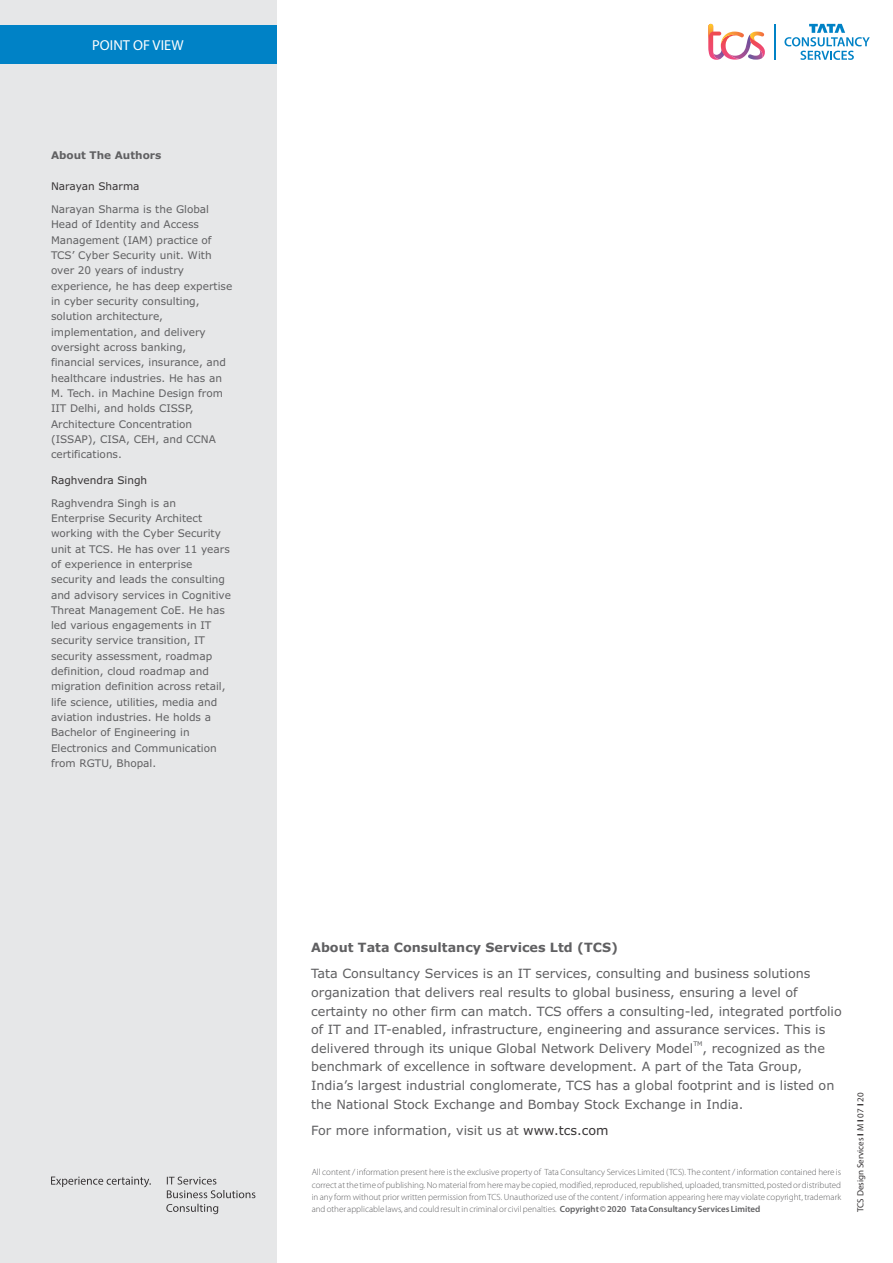
<style>
.page{position:relative;width:893px;height:1263px;background:#fff}
.page>*{position:absolute;margin:0;border:0;box-sizing:border-box;transform-origin:0 0}
.t1{font:14.4px "Myriad Pro";color:#fefefe}
.t2{font:12.75px/18.6px "Verdana";color:#606062}
.t3{font:700 12.75px "Verdana";color:#606062}
.t4{font:10.5px/15.3px "Verdana";color:#606062}
.t5{font:10.5px "Verdana";color:#373435}
.t6{font:700 10.5px "Verdana";color:#606062}
.t7{font:300 9px/12.3px "Myriad Pro";color:#606062;text-align:justify}
.t8{font:9px "Myriad Pro";color:#373435}
.t9{font:6.3px "Verdana";color:#606062}
.s1{color:#373435}
.s2{font-weight:600}
.s3{font-weight:700}
</style>
<div class="page">
<div style="left:0;top:0;width:277px;height:1262px;background:#e6e7e8"></div>
<svg style="left:51px;top:1176px;width:100px;height:11px"></svg>
<svg style="left:167px;top:1176px;width:49px;height:8px"></svg>
<svg style="left:167px;top:1190px;width:88px;height:8px"></svg>
<svg style="left:166px;top:1204px;width:52px;height:10px"></svg>
<svg style="left:784px;top:24px;width:86px;height:36px"></svg>
<hr style="left:774px;top:24px;width:1px;height:36px;background:#0082c6">
<svg style="left:708px;top:24px;width:57px;height:36px"></svg>
<div style="left:0;top:26px;width:277px;height:38px;background:#0082c6"></div>
<h1 class="t1" style="left:92px;top:39px;width:93px">POINT OF VIEW</h1>
<p class="t6" style="left:51px;top:151px;width:112px">About The Authors</p>
<p class="t5" style="left:51px;top:182px;width:90px">Narayan Sharma</p>
<p class="t4" style="left:51px;top:202px;width:183px">Narayan Sharma is the Global<br>Head of Identity and Access<br>Management (IAM) practice of<br>TCS’ Cyber Security unit. With over 20 years of industry experience, he has deep expertise in cyber security consulting, solution architecture, implementation, and delivery oversight across banking, financial services, insurance, and healthcare industries. He has an<br>M. Tech. in Machine Design from<br>IIT Delhi, and holds CISSP,<br>Architecture Concentration (ISSAP), CISA, CEH, and CCNA certifications.</p>
<p class="t5" style="left:51px;top:476px;width:98px">Raghvendra Singh</p>
<p class="t4" style="left:51px;top:496px;width:181px">Raghvendra Singh is an<br>Enterprise Security Architect working with the Cyber Security unit at TCS. He has over 11 years of experience in enterprise security and leads the consulting and advisory services in Cognitive<br>Threat Management CoE. He has led various engagements in IT security service transition, IT security assessment, roadmap definition, cloud roadmap and migration definition across retail, life science, utilities, media and aviation industries. He holds a<br>Bachelor of Engineering in<br>Electronics and Communication from RGTU, Bhopal.</p>
<p class="t3" style="left:311px;top:942px;width:308px">About Tata Consultancy Services Ltd (TCS)</p>
<p class="t2" style="left:311px;top:965px;width:532px">Tata Consultancy Services is an IT services, consulting and business solutions organization that delivers real results to global business, ensuring a level of certainty no other firm can match. TCS offers a consulting-led, integrated portfolio of IT and IT-enabled, infrastructure, engineering and assurance services. This is</p>
<p class="t9" style="left:693px;top:1041px;width:11px">TM</p>
<p class="t2" style="left:311px;top:1040px;width:525px">delivered through its unique Global Network Delivery Model , recognized as the benchmark of excellence in software development. A part of the Tata Group, India’s largest industrial conglomerate, TCS has a global footprint and is listed on the National Stock Exchange and Bombay Stock Exchange in India.</p>
<p class="t2" style="left:311px;top:1122px;width:299px">For more information, visit us at <span class="s1">www.tcs.com</span></p>
<p class="t7" style="left:312px;top:1167px;width:531px">All content / information present here is the exclusive property of Tata Consultancy Services Limited (TCS). The content / information contained here is correct at the time of publishing. No material from here may be copied, modified, reproduced, republished, uploaded, transmitted, posted or distributed in any form without prior written permission from TCS. Unauthorized use of the content / information appearing here may violate copyright, trademark and other applicable laws, and could result in criminal or civil penalties. <span class="s2">Copyright © 2020 Tata Consultancy Services Limited</span></p>
<p class="t8" style="left:857px;top:1212px;width:121px;rotate:-90deg">TCS Design Services <span class="s3">I</span> M <span class="s3">I</span> 07 <span class="s3">I</span> 20</p>
</div>
